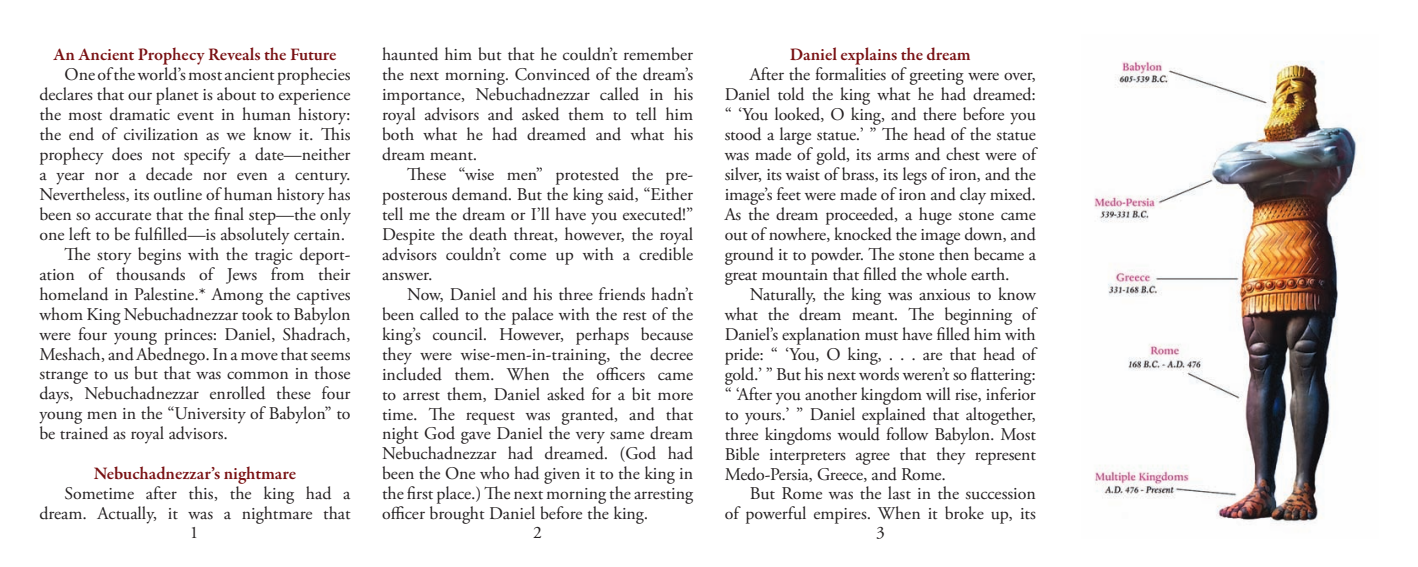
<style>
.page{position:relative;width:1418px;height:567px;background:#fff}
.page>*{position:absolute;margin:0;border:0;box-sizing:border-box;transform-origin:0 0}
.Body{font:17.85px/19.9px "Adobe Garamond Pro";color:#231f20;text-align:justify}
.Subhead{font:600 17.85px "Garamond Premr Pro";letter-spacing:-.005em;color:#791113}
.t1{font:17.5px "Adobe Garamond Pro";color:#231f20}
</style>
<div class="page">
<img style="left:1094px;top:61px;width:264px;height:464px">
<p class="Subhead" style="left:53px;top:44px;width:284px">An Ancient Prophecy Reveals the Future</p>
<p class="Body" style="left:39px;top:65px;width:313px;text-indent:25px">One of the world’s most ancient prophecies declares that our planet is about to experience the most dramatic event in human history: the end of civilization as we know it. This prophecy does not specify a date—neither a year nor a decade nor even a century.<br>Nevertheless, its outline of human history has been so accurate that the final step—the only one left to be fulfilled—is absolutely certain.</p>
<p class="Body" style="left:39px;top:245px;width:313px;text-indent:25px">The story begins with the tragic deport&shy;ation of thousands of Jews from their homeland in Palestine.* Among the captives whom King Nebuchadnezzar took to Babylon were four young princes: Daniel, Shadrach, Meshach, and Abednego. In a move that seems strange to us but that was common in those days, Nebuchadnezzar enrolled these four young men in the “University of Babylon” to be trained as royal advisors.</p>
<p class="Subhead" style="left:94px;top:463px;width:204px">Nebuchadnezzar’s nightmare</p>
<p class="Body" style="left:39px;top:484px;width:313px;text-align:right">Sometime after this, the king had a dream. Actually, it was a nightmare that</p>
<p class="Body" style="left:382px;top:45px;width:313px">haunted him but that he couldn’t remember the next morning. Convinced of the dream’s importance, Nebuchadnezzar called in his royal advisors and asked them to tell him both what he had dreamed and what his dream meant.</p>
<p class="Body" style="left:382px;top:165px;width:313px;text-indent:25px">These “wise men” protested the pre&shy;posterous demand. But the king said, “Either tell me the dream or I’ll have you executed!” Despite the death threat, however, the royal advisors couldn’t come up with a credible answer.</p>
<p class="Body" style="left:382px;top:285px;width:313px;text-indent:25px">Now, Daniel and his three friends hadn’t been called to the palace with the rest of the king’s council. However, perhaps because they were wise-men-in-training, the decree included them. When the officers came to arrest them, Daniel asked for a bit more time. The request was granted, and that night God gave Daniel the very same dream Nebuchadnezzar had dreamed. (God had been the One who had given it to the king in the first place.) The next morning the arresting officer brought Daniel before the king.</p>
<p class="Subhead" style="left:789px;top:44px;width:183px">Daniel explains the dream</p>
<p class="Body" style="left:724px;top:65px;width:313px;text-indent:25px">After the formalities of greeting were over, Daniel told the king what he had dreamed: “ ‘You looked, O king, and there before you stood a large statue.’ ” The head of the statue was made of gold, its arms and chest were of silver, its waist of brass, its legs of iron, and the image’s feet were made of iron and clay mixed.<br>As the dream proceeded, a huge stone came out of nowhere, knocked the image down, and ground it to powder. The stone then became a great mountain that filled the whole earth.</p>
<p class="Body" style="left:724px;top:285px;width:313px;text-indent:25px">Naturally, the king was anxious to know what the dream meant. The beginning of Daniel’s explanation must have filled him with pride: “ ‘You, O king, . . . are that head of gold.’ ” But his next words weren’t so flattering: “ ‘After you another kingdom will rise, inferior to yours.’ ” Daniel explained that altogether, three kingdoms would follow Babylon. Most Bible interpreters agree that they represent Medo-Persia, Greece, and Rome.</p>
<p class="Body" style="left:724px;top:484px;width:313px;text-align:right">But Rome was the last in the succession<br>of powerful empires. When it broke up, its</p>
<p class="t1" style="left:190px;top:522px;width:10px">1</p>
<p class="t1" style="left:533px;top:522px;width:10px">2</p>
<p class="t1" style="left:876px;top:522px;width:10px">3</p>
</div>
